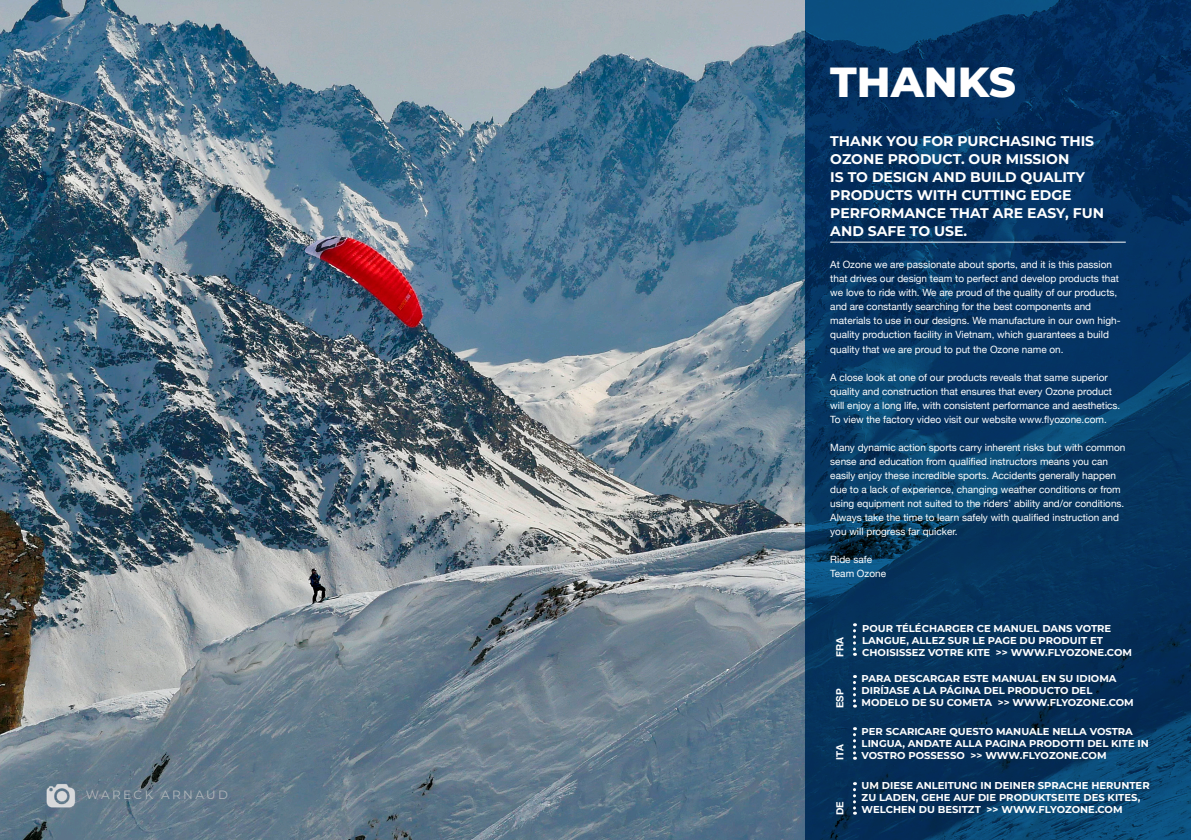
<style>
.page{position:relative;width:1191px;height:840px;background:#fff}
.page>*{position:absolute;margin:0;border:0;box-sizing:border-box;transform-origin:0 0}
.t1{font:800 42px "Montserrat";color:#fff}
.t2{font:700 14px/18px "Montserrat";color:#fff}
.t3{font:12px "Montserrat";letter-spacing:.2em;color:#b2b7bb}
.t4{font:10px/14px "Helvetica Neue";color:#fff}
.t5{font:700 10px/12px "Montserrat";color:#fff}
.t6{font:700 10px "Helvetica Neue";color:#fff}
</style>
<div class="page">
<img style="left:0;top:0;width:805px;height:839px">
<svg style="left:805px;top:0;width:386px;height:839px;background:#053460"></svg>
<hr style="left:830px;top:242px;width:295px;height:1px;background:#fff">
<svg style="left:853px;top:623px;width:3px;height:32px"></svg>
<svg style="left:853px;top:674px;width:3px;height:33px"></svg>
<svg style="left:853px;top:726px;width:3px;height:33px"></svg>
<svg style="left:853px;top:781px;width:3px;height:33px"></svg>
<img style="left:43px;top:780px;width:37px;height:30px">
<p class="t3" style="left:86px;top:786px;width:144px">WARECK ARNAUD</p>
<h1 class="t1" style="left:830px;top:51px;width:187px">THANKS</h1>
<h2 class="t2" style="left:830px;top:131px;width:275px">THANK YOU FOR PURCHASING THIS<br>OZONE PRODUCT. OUR MISSION<br>IS TO DESIGN AND BUILD QUALITY<br>PRODUCTS WITH CUTTING EDGE<br>PERFORMANCE THAT ARE EASY, FUN<br>AND SAFE TO USE.</h2>
<p class="t4" style="left:830px;top:258px;width:292px">At Ozone we are passionate about sports, and it is this passion that drives our design team to perfect and develop products that we love to ride with. We are proud of the quality of our products, and are constantly searching for the best components and materials to use in our designs. We manufacture in our own high&shy;quality production facility in Vietnam, which guarantees a build quality that we are proud to put the Ozone name on.</p>
<p class="t4" style="left:830px;top:370px;width:292px">A close look at one of our products reveals that same superior quality and construction that ensures that every Ozone product will enjoy a long life, with consistent performance and aesthetics.<br>To view the factory video visit our website www.flyozone.com.</p>
<p class="t4" style="left:830px;top:440px;width:296px">Many dynamic action sports carry inherent risks but with common sense and education from qualified instructors means you can easily enjoy these incredible sports. Accidents generally happen due to a lack of experience, changing weather conditions or from using equipment not suited to the riders’ ability and/or conditions.<br>Always take the time to learn safely with qualified instruction and you will progress far quicker.</p>
<p class="t4" style="left:830px;top:552px;width:57px">Ride safe<br>Team Ozone</p>
<p class="t5" style="left:862px;top:621px;width:250px">POUR TÉLÉCHARGER CE MANUEL DANS VOTRE<br>LANGUE, ALLEZ SUR LE PAGE DU PRODUIT ET</p>
<p class="t6" style="left:832px;top:656px;width:22px;rotate:-90deg">FRA</p>
<p class="t5" style="left:862px;top:645px;width:271px">CHOISISSEZ VOTRE KITE &gt;&gt; WWW.FLYOZONE.COM</p>
<p class="t5" style="left:861px;top:672px;width:256px">PARA DESCARGAR ESTE MANUAL EN SU IDIOMA<br>DIRÍJASE A LA PÁGINA DEL PRODUCTO DEL</p>
<p class="t6" style="left:832px;top:707px;width:21px;rotate:-90deg">ESP</p>
<p class="t5" style="left:861px;top:696px;width:274px">MODELO DE SU COMETA &gt;&gt; WWW.FLYOZONE.COM</p>
<p class="t6" style="left:832px;top:759px;width:17px;rotate:-90deg">ITA</p>
<p class="t5" style="left:861px;top:724px;width:289px">PER SCARICARE QUESTO MANUALE NELLA VOSTRA<br>LINGUA, ANDATE ALLA PAGINA PRODOTTI DEL KITE IN<br>VOSTRO POSSESSO &gt;&gt; WWW.FLYOZONE.COM</p>
<p class="t6" style="left:832px;top:814px;width:15px;rotate:-90deg">DE</p>
<p class="t5" style="left:861px;top:778px;width:289px">UM DIESE ANLEITUNG IN DEINER SPRACHE HERUNTER<br>ZU LADEN, GEHE AUF DIE PRODUKTSEITE DES KITES,<br>WELCHEN DU BESITZT &gt;&gt; WWW.FLYOZONE.COM</p>
</div>
